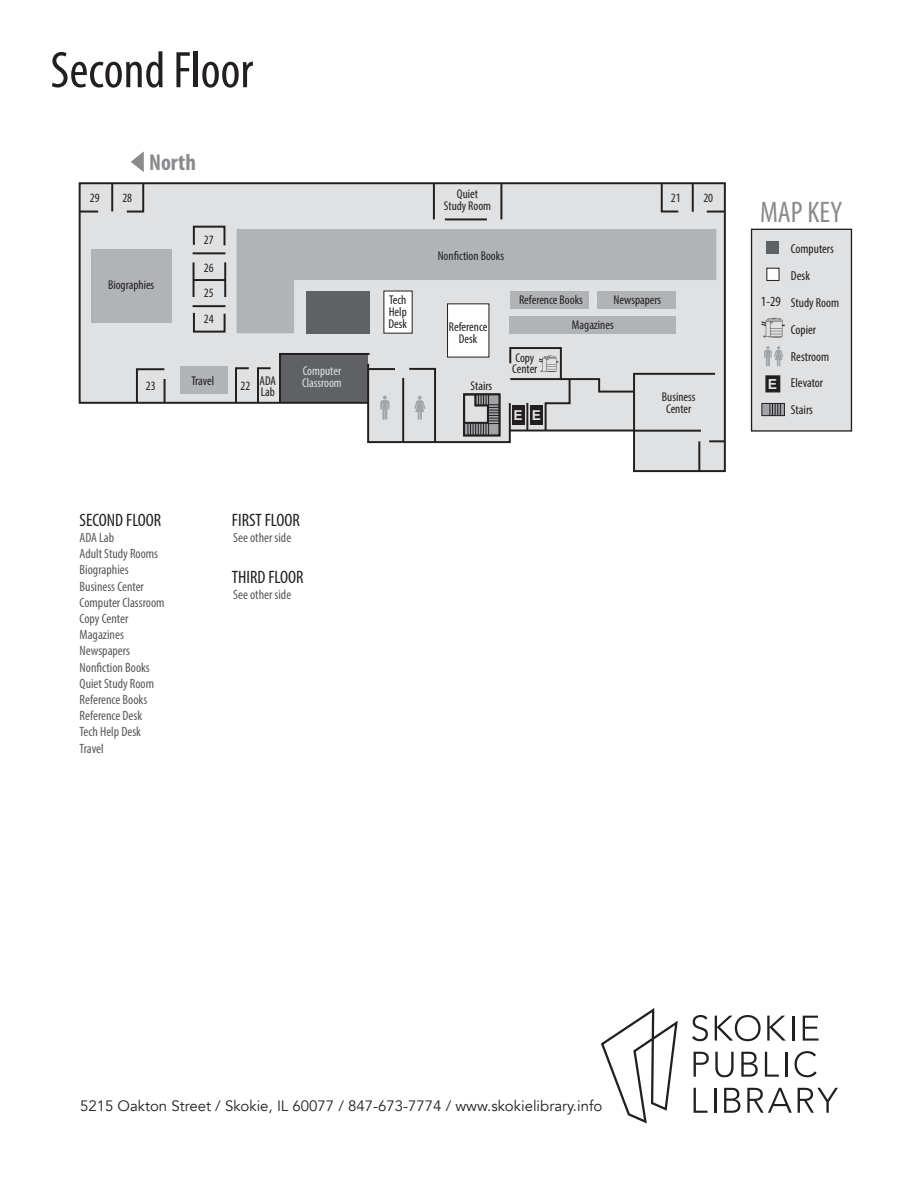
<style>
.page{position:relative;width:918px;height:1188px;background:#fff}
.page>*{position:absolute;margin:0;border:0;box-sizing:border-box;transform-origin:0 0}
.t1{font:condensed 51.9px "Myriad Pro";color:#231f20}
.t2{font:condensed 29.85px "Myriad Pro";color:#888a8d}
.t3{font:700 condensed 23.1px "Myriad Pro";color:#888a8d}
.t4{font:condensed 18px "Myriad Pro";color:#231f20}
.t5{font:15px "Avenir";color:#231f20}
.t6{font:condensed 13.95px "Myriad Pro";color:#231f20}
.t7{font:700 13.8px "Helvetica";color:#e0e1e2}
.t8{font:700 13.65px "Helvetica";color:#e0e1e2}
.t9{font:condensed 13.5px/16.2px "Myriad Pro";color:#58595b}
.t10{font:condensed 13.05px/26.8px "Myriad Pro";color:#231f20}
.t11{font:condensed 12.75px/11.9px "Myriad Pro";color:#231f20;text-align:center}
.t12{font:condensed 12.75px/11.9px "Myriad Pro";color:#e0e1e2}
</style>
<div class="page">
<div style="left:752px;top:229px;width:99px;height:202px;background:#e0e1e2"></div>
<div style="left:766px;top:268px;width:13px;height:13px;background:#fff;border:1px solid #231f20"></div>
<div style="left:767px;top:241px;width:12px;height:13px;background:#606164"></div>
<div style="left:751px;top:229px;width:101px;height:203px;border:1px solid #231f20"></div>
<div style="left:762px;top:403px;width:23px;height:13px;background:#a2a4a7;border:1px solid #231f20"></div>
<svg style="left:764px;top:346px;width:20px;height:21px"></svg>
<svg style="left:761px;top:318px;width:24px;height:20px"></svg>
<div style="left:766px;top:376px;width:14px;height:16px;background:#231f20"></div>
<svg style="left:770px;top:403px;width:11px;height:13px"></svg>
<svg style="left:78px;top:182px;width:648px;height:291px"></svg>
<svg style="left:80px;top:211px;width:18px;height:2px"></svg>
<hr style="left:111px;top:183px;width:2px;height:29px;background:#231f20">
<svg style="left:125px;top:182px;width:20px;height:32px"></svg>
<svg style="left:192px;top:225px;width:34px;height:22px"></svg>
<hr style="left:224px;top:262px;width:2px;height:35px;background:#231f20">
<svg style="left:192px;top:311px;width:35px;height:23px"></svg>
<hr style="left:193px;top:262px;width:2px;height:35px;background:#231f20">
<hr style="left:193px;top:252px;width:32px;height:2px;background:#231f20">
<hr style="left:194px;top:279px;width:31px;height:2px;background:#231f20">
<hr style="left:193px;top:305px;width:32px;height:2px;background:#231f20">
<svg style="left:135px;top:367px;width:31px;height:38px"></svg>
<hr style="left:164px;top:379px;width:2px;height:24px;background:#231f20">
<hr style="left:634px;top:430px;width:67px;height:2px;background:#231f20">
<svg style="left:709px;top:440px;width:16px;height:2px"></svg>
<svg style="left:660px;top:182px;width:20px;height:31px"></svg>
<hr style="left:692px;top:183px;width:2px;height:29px;background:#231f20">
<svg style="left:707px;top:211px;width:18px;height:2px"></svg>
<hr style="left:433px;top:183px;width:2px;height:36px;background:#231f20">
<hr style="left:500px;top:183px;width:2px;height:36px;background:#231f20">
<hr style="left:445px;top:218px;width:42px;height:2px;background:#231f20">
<hr style="left:698px;top:441px;width:2px;height:30px;background:#231f20">
<svg style="left:234px;top:346px;width:402px;height:98px"></svg>
<svg style="left:131px;top:151px;width:13px;height:21px"></svg>
<svg style="left:692px;top:1015px;width:16px;height:26px"></svg>
<svg style="left:715px;top:1015px;width:46px;height:26px"></svg>
<svg style="left:767px;top:1016px;width:19px;height:25px"></svg>
<hr style="left:792px;top:1016px;width:3px;height:25px;background:#231f20">
<svg style="left:803px;top:1016px;width:16px;height:25px"></svg>
<svg style="left:694px;top:1052px;width:15px;height:25px"></svg>
<svg style="left:715px;top:1052px;width:19px;height:25px"></svg>
<svg style="left:741px;top:1052px;width:17px;height:25px"></svg>
<svg style="left:765px;top:1052px;width:14px;height:25px"></svg>
<hr style="left:785px;top:1052px;width:3px;height:25px;background:#231f20">
<svg style="left:795px;top:1051px;width:22px;height:26px"></svg>
<svg style="left:694px;top:1088px;width:14px;height:25px"></svg>
<hr style="left:714px;top:1088px;width:2px;height:25px;background:#231f20">
<svg style="left:724px;top:1088px;width:16px;height:25px"></svg>
<svg style="left:747px;top:1088px;width:45px;height:25px"></svg>
<svg style="left:798px;top:1088px;width:40px;height:25px"></svg>
<svg style="left:601px;top:1008px;width:77px;height:115px"></svg>
<h1 class="t1" style="left:50px;top:39px;width:204px">Second Floor</h1>
<p class="t11" style="left:90px;top:192px;width:11px">29</p>
<p class="t11" style="left:122px;top:192px;width:11px">28</p>
<h3 class="t3" style="left:149px;top:148px;width:48px">North</h3>
<p class="t11" style="left:108px;top:279px;width:48px">Biographies</p>
<p class="t11" style="left:204px;top:234px;width:11px">27</p>
<p class="t11" style="left:204px;top:262px;width:11px">26</p>
<p class="t11" style="left:204px;top:287px;width:11px">25</p>
<p class="t11" style="left:204px;top:313px;width:11px">24</p>
<p class="t11" style="left:191px;top:374px;width:24px">Travel</p>
<p class="t11" style="left:146px;top:380px;width:11px">23</p>
<p class="t11" style="left:240px;top:380px;width:11px">22</p>
<p class="t11" style="left:260px;top:374px;width:18px;text-align:left">ADA<br>Lab</p>
<p class="t12" style="left:302px;top:365px;width:41px">Computer<br>Classroom</p>
<h3 class="t4" style="left:80px;top:509px;width:83px">SECOND FLOOR</h3>
<h3 class="t4" style="left:232px;top:509px;width:69px">FIRST FLOOR</h3>
<p class="t9" style="left:80px;top:529px;width:36px">ADA Lab</p>
<p class="t9" style="left:233px;top:529px;width:60px">See other side</p>
<p class="t9" style="left:80px;top:545px;width:86px">Adult Study Rooms<br>Biographies<br>Business Center<br>Computer Classroom<br>Copy Center<br>Magazines<br>Newspapers<br>Nonfiction Books<br>Quiet Study Room<br>Reference Books<br>Reference Desk<br>Tech Help Desk<br>Travel</p>
<h3 class="t4" style="left:232px;top:566px;width:73px">THIRD FLOOR</h3>
<p class="t9" style="left:233px;top:587px;width:60px">See other side</p>
<p class="t11" style="left:388px;top:294px;width:20px;text-align:justify">Tech Help Desk</p>
<p class="t11" style="left:444px;top:188px;width:49px">Quiet<br>Study Room</p>
<p class="t11" style="left:671px;top:192px;width:11px">21</p>
<p class="t11" style="left:703px;top:192px;width:11px">20</p>
<p class="t11" style="left:438px;top:249px;width:68px">Nonfiction Books</p>
<p class="t11" style="left:449px;top:320px;width:40px">Reference<br>Desk</p>
<p class="t11" style="left:471px;top:380px;width:23px">Stairs</p>
<p class="t11" style="left:519px;top:294px;width:65px">Reference Books</p>
<p class="t11" style="left:614px;top:294px;width:49px">Newspapers</p>
<p class="t11" style="left:512px;top:351px;width:27px;text-align:left">Copy<br>Center</p>
<p class="t8" style="left:514px;top:409px;width:29px">E E</p>
<p class="t11" style="left:572px;top:319px;width:43px">Magazines</p>
<p class="t11" style="left:662px;top:390px;width:35px">Business<br>Center</p>
<h2 class="t2" style="left:760px;top:194px;width:84px">MAP KEY</h2>
<p class="t6" style="left:761px;top:293px;width:22px">1-29</p>
<p class="t7" style="left:768px;top:378px;width:11px">E</p>
<p class="t10" style="left:791px;top:235px;width:50px">Computers<br>Desk<br>Study Room<br>Copier<br>Restroom<br>Elevator<br>Stairs</p>
<p class="t5" style="left:80px;top:1096px;width:524px">5215 Oakton Street / Skokie, IL 60077 / 847-673-7774 / www.skokielibrary.info</p>
</div>
